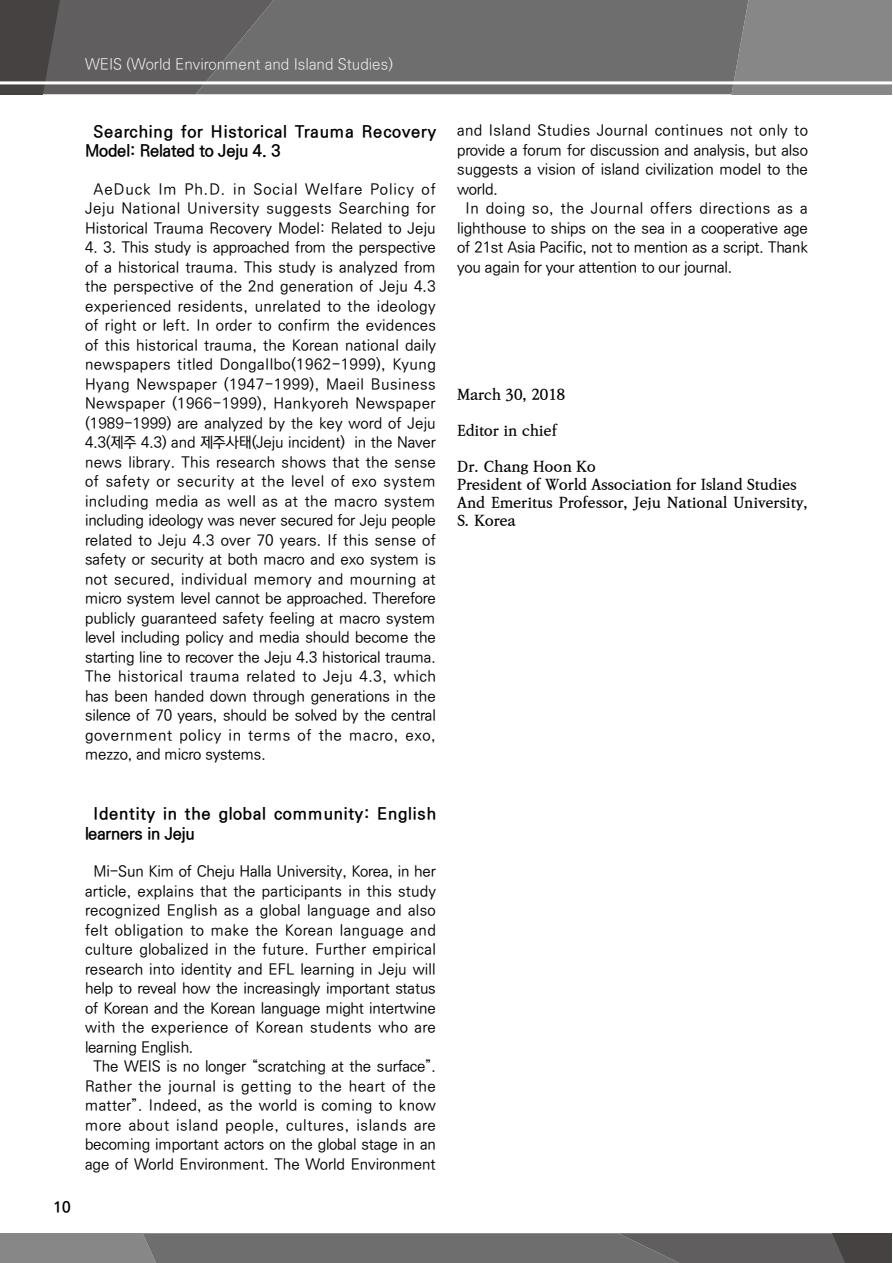
<style>
.page{position:relative;width:893px;height:1263px;background:#fff}
.page>*{position:absolute;margin:0;border:0;box-sizing:border-box;transform-origin:0 0}
.t1{font:700 16.5px/19.5px "Ko Pub Dotum";letter-spacing:.05em;color:#000}
.t2{font:500 15px/19.5px "Ko Pub Dotum";letter-spacing:.005em;color:#000;text-align:justify}
.t3{font:500 15px/19.5px "Ko Pub Dotum";letter-spacing:.04em;color:#000;text-align:center}
.t4{font:700 15px/18px "Ko Pub Batang";letter-spacing:-.01em;color:#000}
.t5{font:500 15px "Ko Pub Dotum";letter-spacing:.025em;color:#000}
.t6{font:500 15px "Ko Pub Dotum";letter-spacing:.045em;color:#000}
.t7{font:500 15px "Ko Pub Dotum";letter-spacing:.03em;color:#000}
.t8{font:500 15px "Ko Pub Dotum";letter-spacing:.035em;color:#000}
.t9{font:300 15px "Ko Pub Dotum";color:#efefef}
.t10{font:700 15px "Ko Pub Dotum";color:#000}
</style>
<div class="page">
<div style="left:748px;top:0;width:144px;height:94px;background:#878787"></div>
<div style="left:274px;top:0;width:474px;height:94px;background:#6f6e6e"></div>
<svg style="left:0;top:0;width:274px;height:94px;background:#5d5b5b"></svg>
<hr style="left:0;top:81px;width:893px;height:3px;background:#fff">
<svg style="left:0;top:1233px;width:892px;height:30px;background:#6e6d6d"></svg>
<p class="t9" style="left:85px;top:57px;width:309px">WEIS (World Environment and Island Studies)</p>
<p class="t1" style="left:85px;top:122px;width:352px;text-indent:8px">Searching for Historical Trauma Recovery<br>Model: Related to Jeju 4. 3</p>
<p class="t3" style="left:85px;top:180px;width:352px">AeDuck Im Ph.D. in Social Welfare Policy of<br>Jeju National University suggests Searching for<br>Historical Trauma Recovery Model: Related to Jeju</p>
<p class="t2" style="left:85px;top:238px;width:352px">4. 3. This study is approached from the perspective of a historical trauma. This study is analyzed from the perspective of the 2nd generation of Jeju 4.3 experienced residents, unrelated to the ideology of right or left. In order to confirm the evidences of this historical trauma, the Korean national daily newspapers titled DongaIlbo(1962-1999), Kyung Hyang Newspaper (1947-1999), Maeil Business Newspaper (1966-1999), Hankyoreh Newspaper (1989-1999) are analyzed by the key word of Jeju 4.3(제주 4.3) and 제주사태(Jeju incident) in the Naver news library. This research shows that the sense of safety or security at the level of exo system including media as well as at the macro system including ideology was never secured for Jeju people related to Jeju 4.3 over 70 years. If this sense of safety or security at both macro and exo system is not secured, individual memory and mourning at micro system level cannot be approached. Therefore publicly guaranteed safety feeling at macro system level including policy and media should become the starting line to recover the Jeju 4.3 historical trauma.<br>The historical trauma related to Jeju 4.3, which has been handed down through generations in the silence of 70 years, should be solved by the central government policy in terms of the macro, exo, mezzo, and micro systems.</p>
<p class="t10" style="left:54px;top:1199px;width:18px">10</p>
<p class="t1" style="left:85px;top:805px;width:352px;text-indent:8px">Identity in the global community: English learners in Jeju</p>
<p class="t2" style="left:94px;top:862px;width:344px">Mi-Sun Kim of Cheju Halla University, Korea, in her</p>
<p class="t2" style="left:85px;top:882px;width:352px">article, explains that the participants in this study</p>
<p class="t2" style="left:85px;top:901px;width:352px">recognized English as a global language and also</p>
<p class="t7" style="left:85px;top:923px;width:352px">felt obligation to make the Korean language and</p>
<p class="t2" style="left:85px;top:940px;width:352px">culture globalized in the future. Further empirical</p>
<p class="t2" style="left:85px;top:960px;width:352px">research into identity and EFL learning in Jeju will</p>
<p class="t2" style="left:85px;top:979px;width:352px">help to reveal how the increasingly important status</p>
<p class="t2" style="left:85px;top:999px;width:352px">of Korean and the Korean language might intertwine</p>
<p class="t5" style="left:85px;top:1020px;width:352px">with the experience of Korean students who are</p>
<p class="t2" style="left:85px;top:1038px;width:110px">learning English.</p>
<p class="t2" style="left:94px;top:1057px;width:344px">The WEIS is no longer “scratching at the surface”.</p>
<p class="t8" style="left:85px;top:1079px;width:352px">Rather the journal is getting to the heart of the</p>
<p class="t2" style="left:85px;top:1096px;width:352px">matter”. Indeed, as the world is coming to know</p>
<p class="t6" style="left:85px;top:1118px;width:352px">more about island people, cultures, islands are</p>
<p class="t2" style="left:85px;top:1135px;width:352px">becoming important actors on the global stage in an</p>
<p class="t2" style="left:85px;top:1155px;width:352px">age of World Environment. The World Environment</p>
<p class="t5" style="left:457px;top:123px;width:352px">and Island Studies Journal continues not only to</p>
<p class="t2" style="left:457px;top:141px;width:352px">provide a forum for discussion and analysis, but also</p>
<p class="t2" style="left:457px;top:160px;width:352px">suggests a vision of island civilization model to the</p>
<p class="t2" style="left:457px;top:180px;width:42px">world.</p>
<p class="t3" style="left:466px;top:199px;width:344px">In doing so, the Journal offers directions as a</p>
<p class="t2" style="left:457px;top:219px;width:352px">lighthouse to ships on the sea in a cooperative age</p>
<p class="t2" style="left:457px;top:238px;width:352px">of 21st Asia Pacific, not to mention as a script. Thank</p>
<p class="t2" style="left:457px;top:258px;width:277px">you again for your attention to our journal.</p>
<p class="t4" style="left:457px;top:386px;width:110px">March 30, 2018</p>
<p class="t4" style="left:457px;top:422px;width:101px">Editor in chief</p>
<p class="t4" style="left:457px;top:458px;width:353px">Dr. Chang Hoon Ko<br>President of World Association for Island Studies<br>And Emeritus Professor, Jeju National University,<br>S. Korea</p>
</div>
